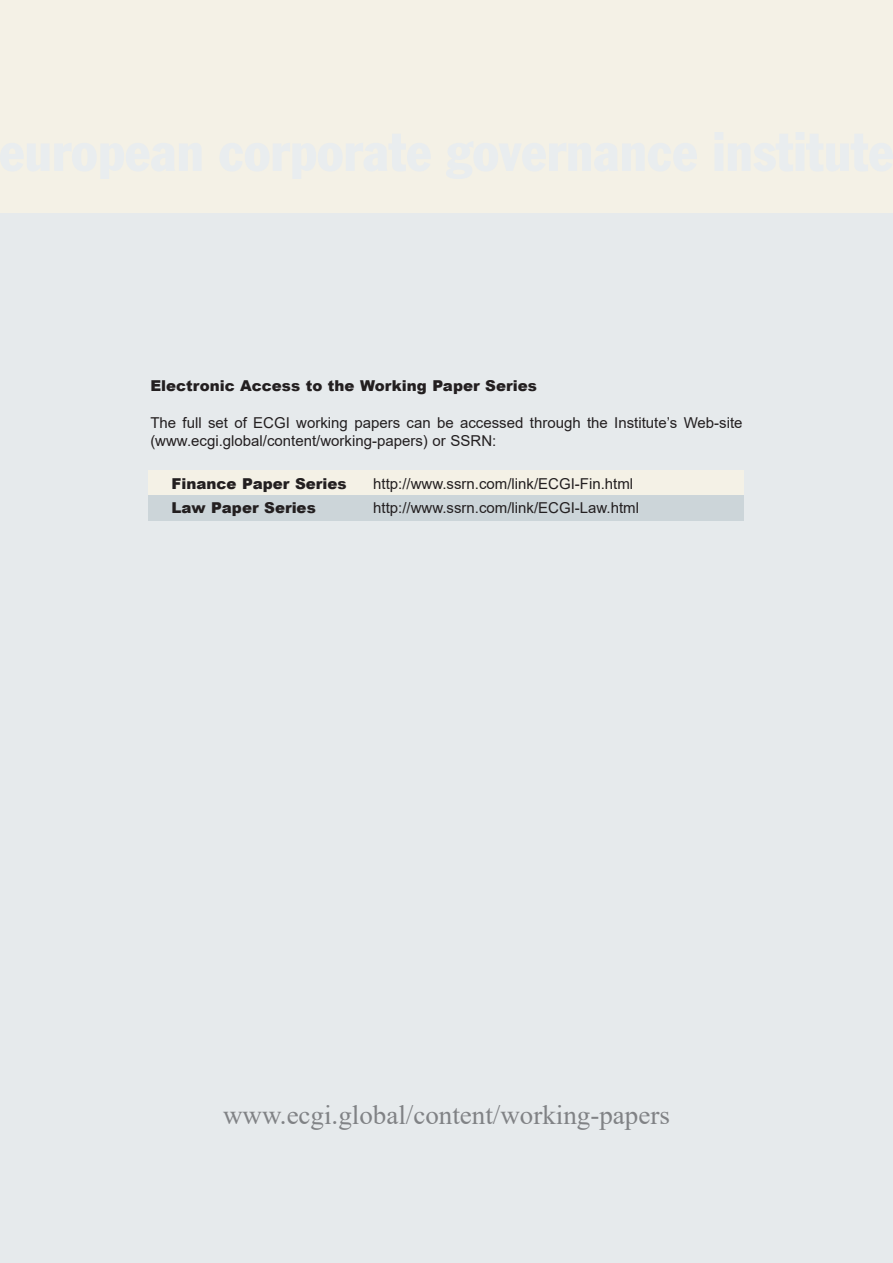
<style>
.page{position:relative;width:893px;height:1263px;background:#fff}
.page>*{position:absolute;margin:0;border:0;box-sizing:border-box;transform-origin:0 0}
.t1{font:27px "Times New Roman";color:#808285}
.Normal_e{font:15px/18px "Arial";color:#231f20}
.Normal_e-2{font:900 15px "Arial";color:#231f20}
</style>
<div class="page">
<div style="left:0;top:196px;width:893px;height:1067px;background:#e6eaec"></div>
<div style="left:0;top:0;width:893px;height:213px;background:#f4f1e6"></div>
<svg style="left:0;top:143px;width:201px;height:35px"></svg>
<svg style="left:220px;top:134px;width:210px;height:44px"></svg>
<svg style="left:446px;top:142px;width:251px;height:36px"></svg>
<svg style="left:715px;top:132px;width:178px;height:39px"></svg>
<div style="left:149px;top:470px;width:595px;height:25px;background:#f4f1e6"></div>
<div style="left:149px;top:495px;width:595px;height:26px;background:#ccd5d9"></div>
<p class="Normal_e-2" style="left:150px;top:375px;width:388px">Electronic Access to the Working Paper Series</p>
<p class="Normal_e" style="left:150px;top:413px;width:594px">The full set of ECGI working papers can be accessed through the Institute’s Web-site (www.ecgi.global/content/working-papers) or SSRN:</p>
<p class="Normal_e-2" style="left:172px;top:472px;width:177px">Finance Paper Series</p>
<p class="Normal_e" style="left:373px;top:474px;width:262px">http://www.ssrn.com/link/ECGI-Fin.html</p>
<p class="Normal_e-2" style="left:172px;top:497px;width:146px">Law Paper Series</p>
<p class="Normal_e" style="left:373px;top:499px;width:267px">http://www.ssrn.com/link/ECGI-Law.html</p>
<p class="t1" style="left:223px;top:1096px;width:448px">www.ecgi.global/content/working-papers</p>
</div>
